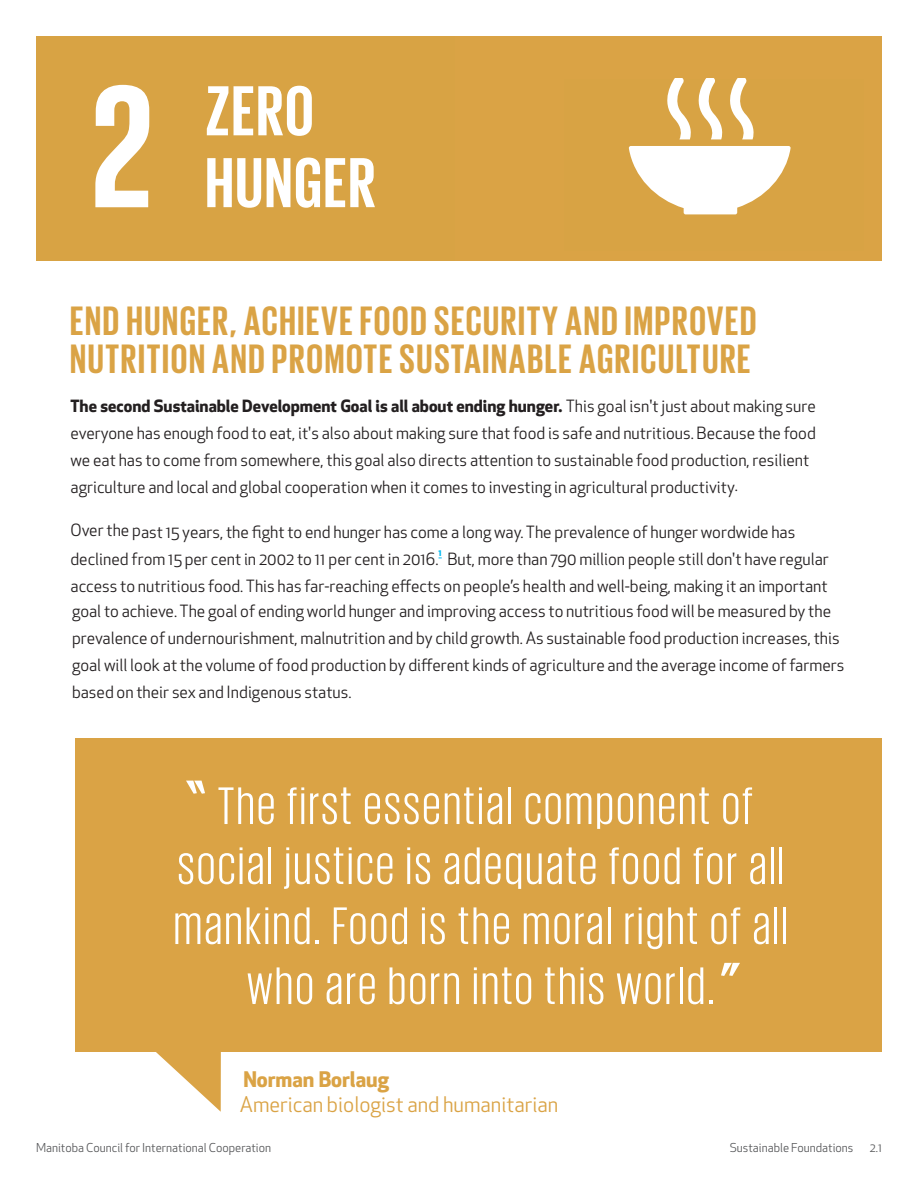
<style>
.page{position:relative;width:918px;height:1188px;background:#fff}
.page>*{position:absolute;margin:0;border:0;box-sizing:border-box;transform-origin:0 0}
.t1{font:54px/60px "Giorgio Sans";letter-spacing:.05em;color:#fff;text-align:center}
.t2{font:700 42px/37.5px "Giorgio Sans";letter-spacing:.04em;color:#daa345}
.t3{font:21px/25.5px "Apex New";color:#daa345}
.t4{font:16.5px/27px "Apex New";color:#231f20}
.t5{font:12px "Apex New";color:#57585a}
.t6{font:700 9px "Apex New";color:#00baf1}
.s1{font-weight:700}
</style>
<div class="page">
<div style="left:75px;top:738px;width:807px;height:314px;background:#daa345"></div>
<svg style="left:156px;top:1052px;width:65px;height:60px"></svg>
<div style="left:36px;top:36px;width:846px;height:225px;background:#daa345"></div>
<svg style="left:95px;top:85px;width:54px;height:122px"></svg>
<svg style="left:207px;top:86px;width:21px;height:49px"></svg>
<svg style="left:234px;top:86px;width:78px;height:50px"></svg>
<svg style="left:207px;top:158px;width:54px;height:50px"></svg>
<svg style="left:267px;top:158px;width:23px;height:49px"></svg>
<svg style="left:296px;top:158px;width:79px;height:50px"></svg>
<svg style="left:629px;top:146px;width:162px;height:68px"></svg>
<svg style="left:667px;top:79px;width:87px;height:60px"></svg>
<svg style="left:721px;top:963px;width:19px;height:13px"></svg>
<svg style="left:186px;top:781px;width:19px;height:13px"></svg>
<p class="t2" style="left:70px;top:301px;width:688px">END HUNGER, ACHIEVE FOOD SECURITY AND IMPROVED<br>NUTRITION AND PROMOTE SUSTAINABLE AGRICULTURE</p>
<p class="t4" style="left:70px;top:392px;width:747px"><span class="s1">The second Sustainable Development Goal is all about ending hunger.</span> This goal isn't just about making sure everyone has enough food to eat, it's also about making sure that food is safe and nutritious. Because the food we eat has to come from somewhere, this goal also directs attention to sustainable food production, resilient agriculture and local and global cooperation when it comes to investing in agricultural productivity.</p>
<p class="t4" style="left:70px;top:518px;width:726px">Over the past 15 years, the fight to end hunger has come a long way. The prevalence of hunger wordwide has declined from 15 per cent in 2002 to 11 per cent in 2016.</p>
<p class="t6" style="left:439px;top:546px;width:5px">1</p>
<p class="t4" style="left:70px;top:545px;width:760px;text-align:right">But, more than 790 million people still don't have regular<br>access to nutritious food. This has far-reaching effects on people’s health and well-being, making it an important</p>
<p class="t4" style="left:72px;top:597px;width:774px">goal to achieve. The goal of ending world hunger and improving access to nutritious food will be measured by the prevalence of undernourishment, malnutrition and by child growth. As sustainable food production increases, this goal will look at the volume of food production by different kinds of agriculture and the average income of farmers based on their sex and Indigenous status.</p>
<p class="t1" style="left:174px;top:775px;width:615px">The first essential component of social justice is adequate food for all mankind. Food is the moral right of all who are born into this world.</p>
<p class="t3" style="left:240px;top:1066px;width:320px"><span class="s1">Norman Borlaug<br></span>American biologist and humanitarian</p>
<p class="t5" style="left:36px;top:1140px;width:237px">Manitoba Council for International Cooperation</p>
<p class="t5" style="left:730px;top:1140px;width:125px">Sustainable Foundations</p>
<p class="t5" style="left:870px;top:1140px;width:14px">2.1</p>
</div>
